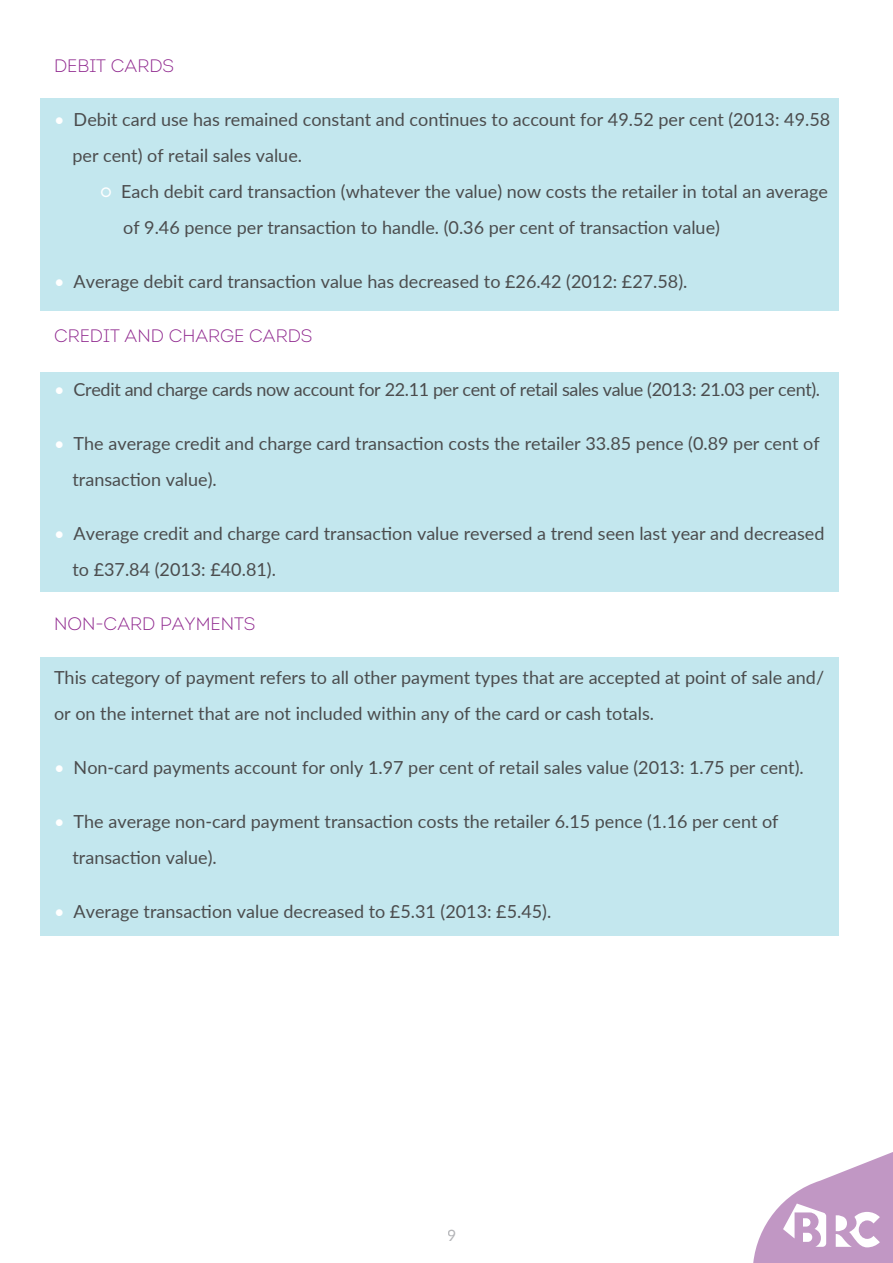
<style>
.page{position:relative;width:893px;height:1263px;background:#fff}
.page>*{position:absolute;margin:0;border:0;box-sizing:border-box;transform-origin:0 0}
.t1{font:18px/36px "Lato";color:#4b4c4d}
.t2{font:18px "Lato";letter-spacing:-.02em;color:#4b4c4d}
.t3{font:18px "Intro Light Caps";color:#8f278e}
.t4{font:15.75px "Lato";color:#b4b5b8}
.s1{color:#fff}
</style>
<div class="page">
<svg style="left:753px;top:1152px;width:140px;height:111px"></svg>
<div style="left:40px;top:657px;width:799px;height:278px;background:#c3e7ee"></div>
<div style="left:40px;top:372px;width:799px;height:220px;background:#c3e7ee"></div>
<div style="left:40px;top:98px;width:799px;height:212px;background:#c3e7ee"></div>
<p class="t3" style="left:54px;top:55px;width:122px">DEBIT CARDS</p>
<p class="t1" style="left:72px;top:101px;width:759px;text-indent:-18px"><span class="s1">•</span> Debit card use has remained constant and continues to account for 49.52 per cent (2013: 49.58 per cent) of retail sales value.</p>
<p class="t1" style="left:123px;top:173px;width:706px;text-indent:-23px"><span class="s1">○</span> Each debit card transaction (whatever the value) now costs the retailer in total an average of 9.46 pence per transaction to handle. (0.36 per cent of transaction value)</p>
<p class="t1" style="left:54px;top:263px;width:635px"><span class="s1">•</span> Average debit card transaction value has decreased to £26.42 (2012: £27.58).</p>
<p class="t3" style="left:54px;top:325px;width:260px">CREDIT AND CHARGE CARDS</p>
<p class="t2" style="left:54px;top:377px;width:768px"><span class="s1">•</span> Credit and charge cards now account for 22.11 per cent of retail sales value (2013: 21.03 per cent).</p>
<p class="t1" style="left:72px;top:425px;width:749px;text-indent:-18px"><span class="s1">•</span> The average credit and charge card transaction costs the retailer 33.85 pence (0.89 per cent of transaction value).</p>
<p class="t1" style="left:72px;top:515px;width:754px;text-indent:-18px"><span class="s1">•</span> Average credit and charge card transaction value reversed a trend seen last year and decreased to £37.84 (2013: £40.81).</p>
<p class="t3" style="left:54px;top:613px;width:203px">NON-CARD PAYMENTS</p>
<p class="t1" style="left:54px;top:659px;width:772px">This category of payment refers to all other payment types that are accepted at point of sale and/ or on the internet that are not included within any of the card or cash totals.</p>
<p class="t1" style="left:54px;top:749px;width:751px"><span class="s1">•</span> Non-card payments account for only 1.97 per cent of retail sales value (2013: 1.75 per cent).</p>
<p class="t1" style="left:72px;top:803px;width:708px;text-indent:-18px"><span class="s1">•</span> The average non-card payment transaction costs the retailer 6.15 pence (1.16 per cent of transaction value).</p>
<p class="t1" style="left:54px;top:893px;width:499px"><span class="s1">•</span> Average transaction value decreased to £5.31 (2013: £5.45).</p>
<p class="t4" style="left:447px;top:1224px;width:11px">9</p>
</div>
